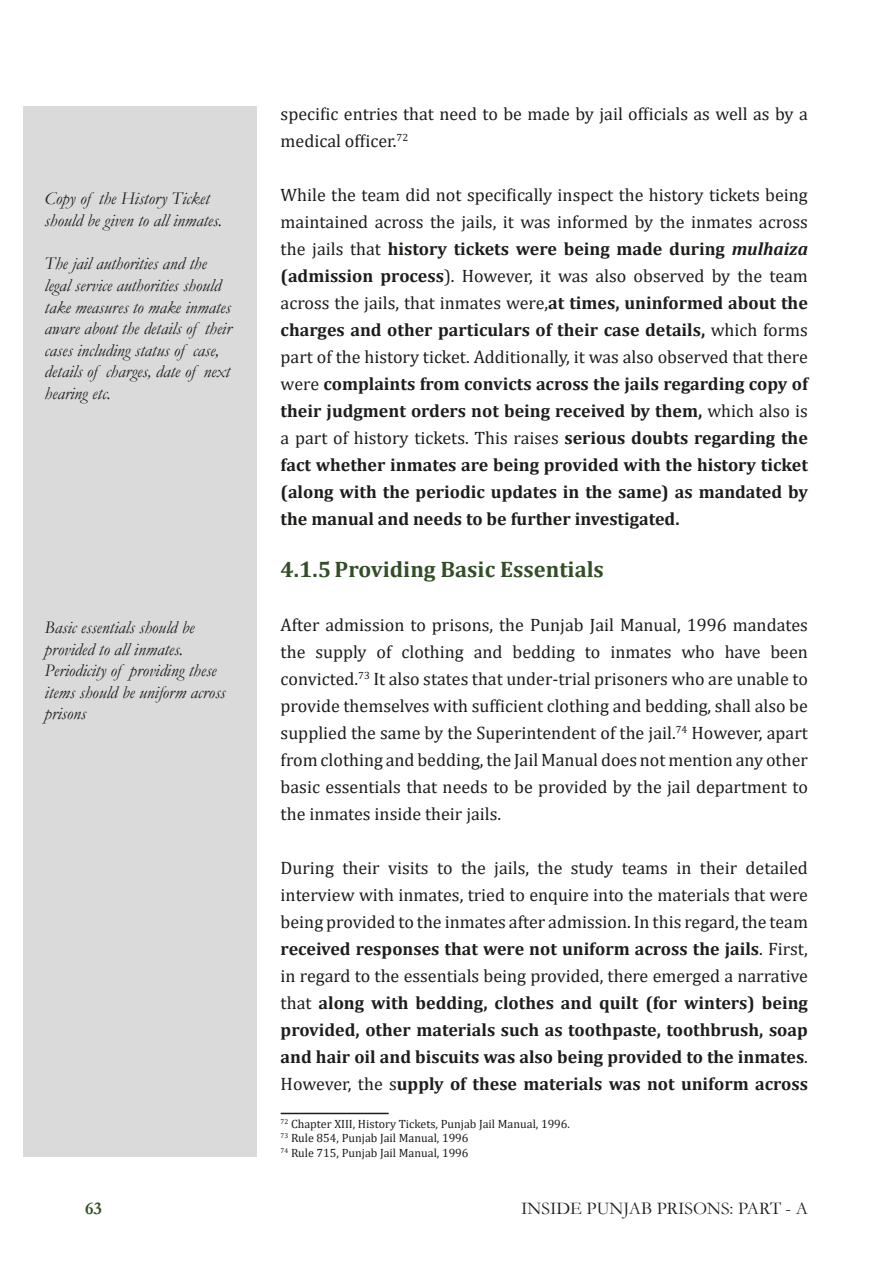
<style>
.page{position:relative;width:893px;height:1263px;background:#fff}
.page>*{position:absolute;margin:0;border:0;box-sizing:border-box;transform-origin:0 0}
.t1{font:700 22.5px "Cambria";color:#324e26}
.t2{font:18px/27px "Cambria";color:#1d1d1b;text-align:justify}
.t3{font:700 18px/27px "Cambria";color:#1d1d1b;text-align:justify}
.t4{font:italic 18px/21.6px "Garamond";color:#1d1d1b}
.t5{font:18px "Garamond";color:#1d1d1b}
.t6{font:700 18px "Garamond";color:#324e26}
.t7{font:12px/14.4px "Cambria";color:#1d1d1b}
.s1{font-weight:400}
.s2{font-style:italic}
.s3{font-weight:700}
</style>
<div class="page">
<div style="left:23px;top:106px;width:234px;height:1051px;background:#dadada"></div>
<hr style="left:281px;top:1113px;width:108px;height:1px;background:#1d1d1b">
<p class="t4" style="left:45px;top:188px;width:179px">Copy of the History Ticket should be given to all inmates.</p>
<p class="t4" style="left:45px;top:252px;width:188px">The jail authorities and the legal service authorities should take measures to make inmates aware about the details of their cases including status of case, details of charges, date of next hearing etc.</p>
<p class="t4" style="left:45px;top:616px;width:182px">Basic essentials should be provided to all inmates.<br>Periodicity of providing these items should be uniform across prisons</p>
<p class="t2" style="left:281px;top:101px;width:529px">specific entries that need to be made by jail officials as well as by a medical officer.<sup>72</sup></p>
<p class="t3" style="left:281px;top:181px;width:529px"><span class="s1">While the team did not specifically inspect the history tickets being maintained across the jails, it was informed by the inmates across the jails that</span> history tickets were being made during <span class="s2">mulhaiza </span>(admission process<span class="s1">). However, it was also observed by the team across the jails, that inmates were,</span>at times, uninformed about the charges and other particulars of their case details, <span class="s1">which forms part of the history ticket. Additionally, it was also observed that there were</span> complaints from convicts across the jails regarding copy of their judgment orders not being received by them, <span class="s1">which also is a part of history tickets. This raises</span> serious doubts regarding the fact whether inmates are being provided with the history ticket (along with the periodic updates in the same) as mandated by the manual and needs to be further investigated.</p>
<p class="t1" style="left:281px;top:553px;width:325px">4.1.5 Providing Basic Essentials</p>
<p class="t2" style="left:281px;top:611px;width:529px">After admission to prisons, the Punjab Jail Manual, 1996 mandates the supply of clothing and bedding to inmates who have been convicted.<sup>73</sup> It also states that under-trial prisoners who are unable to provide themselves with sufficient clothing and bedding, shall also be supplied the same by the Superintendent of the jail.<sup>74</sup> However, apart from clothing and bedding, the Jail Manual does not mention any other basic essentials that needs to be provided by the jail department to the inmates inside their jails.</p>
<p class="t2" style="left:281px;top:854px;width:529px">During their visits to the jails, the study teams in their detailed interview with inmates, tried to enquire into the materials that were being provided to the inmates after admission. In this regard, the team <span class="s3">received responses that were not uniform across the jails</span>. First, in regard to the essentials being provided, there emerged a narrative that <span class="s3">along with bedding, clothes and quilt (for winters) being provided, other materials such as toothpaste, toothbrush, soap and hair oil and biscuits was also being provided to the inmates</span>.<br>However, the s<span class="s3">upply of these materials was not uniform across</span></p>
<p class="t7" style="left:281px;top:1116px;width:291px"><sup>72</sup> Chapter XIII, History Tickets, Punjab Jail Manual, 1996.<br><sup>73</sup> Rule 854, Punjab Jail Manual, 1996<br><sup>74</sup> Rule 715, Punjab Jail Manual, 1996</p>
<p class="t6" style="left:85px;top:1196px;width:18px">63</p>
<p class="t5" style="left:521px;top:1196px;width:288px">INSIDE PUNJAB PRISONS: PART - A</p>
</div>
